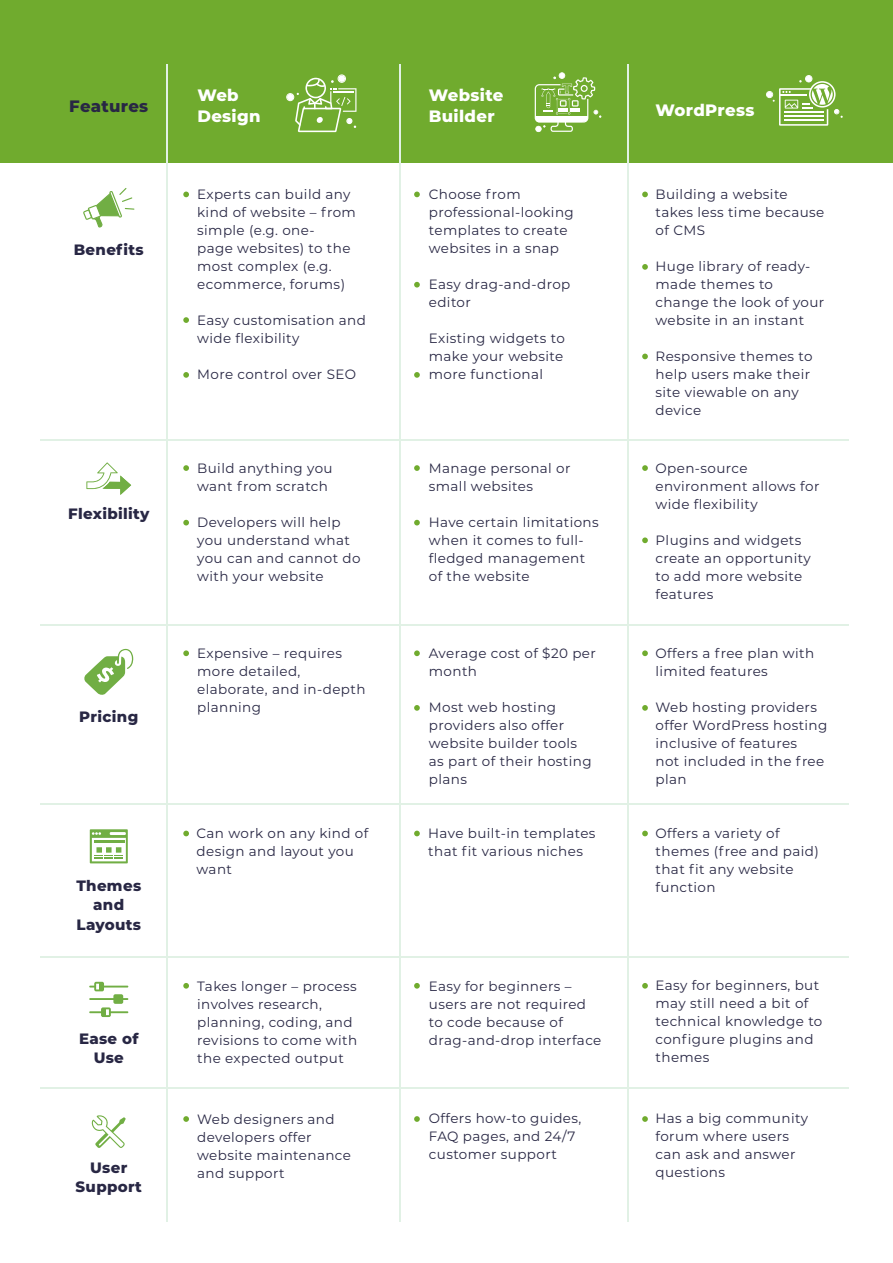
<style>
.page{position:relative;width:893px;height:1263px;background:#fff}
.page>*{position:absolute;margin:0;border:0;box-sizing:border-box;transform-origin:0 0}
.t1{font:800 16.5px/21px "Montserrat";letter-spacing:.02em;color:#fff}
.t2{font:800 16.5px "Montserrat";letter-spacing:.02em;color:#282744}
.t3{font:800 15px/19.5px "Montserrat";letter-spacing:.02em;color:#282744;text-align:center}
.t4{font:13.5px/18px "Montserrat";letter-spacing:.03em;color:#282744}
</style>
<div class="page">
<div style="left:0;top:0;width:893px;height:162px;background:#70ab2e"></div>
<svg style="left:83px;top:188px;width:51px;height:40px"></svg>
<svg style="left:86px;top:462px;width:45px;height:33px"></svg>
<svg style="left:84px;top:649px;width:50px;height:46px"></svg>
<svg style="left:90px;top:829px;width:38px;height:34px"></svg>
<svg style="left:89px;top:982px;width:39px;height:35px"></svg>
<svg style="left:92px;top:1115px;width:34px;height:33px"></svg>
<hr style="left:41px;top:624px;width:808px;height:2px;background:#e1f1e5">
<hr style="left:41px;top:440px;width:808px;height:1px;background:#e1f1e5">
<hr style="left:41px;top:803px;width:808px;height:1px;background:#e1f1e5">
<hr style="left:41px;top:956px;width:808px;height:1px;background:#e1f1e5">
<hr style="left:41px;top:1087px;width:808px;height:2px;background:#e1f1e5">
<hr style="left:166px;top:65px;width:2px;height:1157px;background:#e1f1e5">
<hr style="left:399px;top:65px;width:2px;height:1157px;background:#e1f1e5">
<hr style="left:627px;top:65px;width:2px;height:1157px;background:#e1f1e5">
<svg style="left:183px;top:192px;width:6px;height:5px"></svg>
<svg style="left:414px;top:192px;width:6px;height:5px"></svg>
<svg style="left:414px;top:465px;width:6px;height:6px"></svg>
<svg style="left:414px;top:650px;width:6px;height:6px"></svg>
<svg style="left:414px;top:831px;width:6px;height:5px"></svg>
<svg style="left:414px;top:983px;width:6px;height:6px"></svg>
<svg style="left:414px;top:1116px;width:6px;height:6px"></svg>
<svg style="left:642px;top:192px;width:6px;height:5px"></svg>
<svg style="left:183px;top:317px;width:6px;height:6px"></svg>
<svg style="left:183px;top:465px;width:6px;height:6px"></svg>
<svg style="left:414px;top:282px;width:6px;height:6px"></svg>
<svg style="left:414px;top:520px;width:6px;height:5px"></svg>
<svg style="left:414px;top:705px;width:6px;height:6px"></svg>
<svg style="left:642px;top:264px;width:6px;height:6px"></svg>
<svg style="left:642px;top:465px;width:6px;height:6px"></svg>
<svg style="left:642px;top:650px;width:6px;height:6px"></svg>
<svg style="left:642px;top:831px;width:6px;height:5px"></svg>
<svg style="left:642px;top:983px;width:6px;height:6px"></svg>
<svg style="left:642px;top:1116px;width:6px;height:6px"></svg>
<svg style="left:183px;top:372px;width:6px;height:6px"></svg>
<svg style="left:183px;top:520px;width:6px;height:5px"></svg>
<svg style="left:183px;top:650px;width:6px;height:6px"></svg>
<svg style="left:183px;top:831px;width:6px;height:5px"></svg>
<svg style="left:183px;top:983px;width:6px;height:6px"></svg>
<svg style="left:183px;top:1116px;width:6px;height:6px"></svg>
<svg style="left:414px;top:372px;width:6px;height:6px"></svg>
<svg style="left:642px;top:354px;width:6px;height:5px"></svg>
<svg style="left:642px;top:537px;width:6px;height:6px"></svg>
<svg style="left:642px;top:705px;width:6px;height:6px"></svg>
<svg style="left:286px;top:74px;width:70px;height:58px"></svg>
<svg style="left:535px;top:72px;width:66px;height:60px"></svg>
<svg style="left:766px;top:75px;width:77px;height:51px"></svg>
<p class="t2" style="left:69px;top:94px;width:81px">Features</p>
<p class="t3" style="left:74px;top:239px;width:72px">Benefits</p>
<p class="t3" style="left:68px;top:503px;width:83px">Flexibility</p>
<p class="t3" style="left:79px;top:706px;width:60px">Pricing</p>
<p class="t3" style="left:76px;top:875px;width:66px">Themes and<br>Layouts</p>
<p class="t3" style="left:79px;top:1028px;width:61px">Ease of<br>Use</p>
<p class="t3" style="left:76px;top:1157px;width:68px">User<br>Support</p>
<p class="t1" style="left:197px;top:84px;width:65px">Web<br>Design</p>
<p class="t4" style="left:197px;top:185px;width:160px">Experts can build any kind of website – from simple (e.g. one-<br>page websites) to the most complex (e.g. ecommerce, forums)</p>
<p class="t4" style="left:197px;top:311px;width:170px">Easy customisation and wide flexibility</p>
<p class="t4" style="left:197px;top:365px;width:160px">More control over SEO</p>
<p class="t4" style="left:197px;top:459px;width:137px">Build anything you want from scratch</p>
<p class="t4" style="left:197px;top:513px;width:165px">Developers will help you understand what you can and cannot do with your website</p>
<p class="t4" style="left:197px;top:644px;width:170px">Expensive – requires more detailed, elaborate, and in-depth planning</p>
<p class="t4" style="left:197px;top:824px;width:173px">Can work on any kind of design and layout you want</p>
<p class="t4" style="left:197px;top:976px;width:162px">Takes longer – process involves research, planning, coding, and revisions to come with the expected output</p>
<p class="t4" style="left:197px;top:1109px;width:155px">Web designers and developers offer website maintenance and support</p>
<p class="t1" style="left:429px;top:84px;width:76px">Website<br>Builder</p>
<p class="t4" style="left:429px;top:185px;width:146px">Choose from professional-looking templates to create websites in a snap</p>
<p class="t4" style="left:429px;top:275px;width:143px">Easy drag-and-drop editor</p>
<p class="t4" style="left:429px;top:329px;width:138px;text-align:justify">Existing widgets to make your website more functional</p>
<p class="t4" style="left:429px;top:459px;width:143px">Manage personal or small websites</p>
<p class="t4" style="left:429px;top:513px;width:171px">Have certain limitations when it comes to full&shy;fledged management of the website</p>
<p class="t4" style="left:429px;top:643px;width:168px">Average cost of $20 per month</p>
<p class="t4" style="left:429px;top:697px;width:164px">Most web hosting providers also offer website builder tools as part of their hosting plans</p>
<p class="t4" style="left:428px;top:824px;width:169px">Have built-in templates that fit various niches</p>
<p class="t4" style="left:429px;top:976px;width:174px">Easy for beginners – users are not required to code because of drag-and-drop interface</p>
<p class="t4" style="left:429px;top:1109px;width:154px">Offers how-to guides,<br>FAQ pages, and 24/7 customer support</p>
<p class="t1" style="left:655px;top:98px;width:100px">WordPress</p>
<p class="t4" style="left:655px;top:185px;width:170px">Building a website takes less time because of CMS</p>
<p class="t4" style="left:655px;top:257px;width:170px">Huge library of ready&shy;made themes to change the look of your website in an instant</p>
<p class="t4" style="left:655px;top:347px;width:159px">Responsive themes to help users make their site viewable on any device</p>
<p class="t4" style="left:655px;top:458px;width:165px">Open-source environment allows for wide flexibility</p>
<p class="t4" style="left:655px;top:530px;width:157px">Plugins and widgets create an opportunity to add more website features</p>
<p class="t4" style="left:655px;top:643px;width:160px">Offers a free plan with limited features</p>
<p class="t4" style="left:655px;top:697px;width:173px">Web hosting providers offer WordPress hosting inclusive of features<br>not included in the free plan</p>
<p class="t4" style="left:655px;top:824px;width:165px">Offers a variety of themes (free and paid) that fit any website function</p>
<p class="t4" style="left:655px;top:976px;width:168px">Easy for beginners, but may still need a bit of technical knowledge to configure plugins and themes</p>
<p class="t4" style="left:655px;top:1109px;width:154px">Has a big community forum where users can ask and answer questions</p>
</div>
